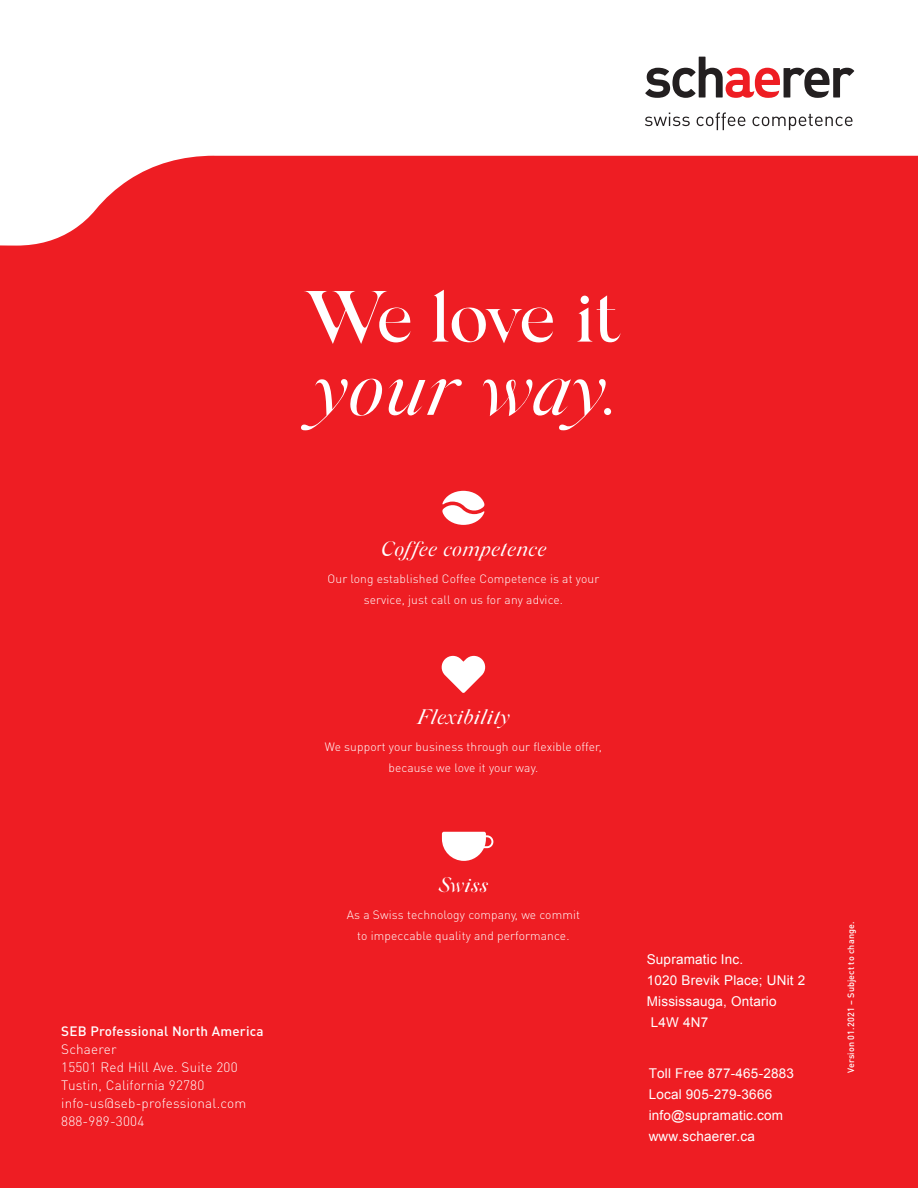
<style>
.page{position:relative;width:918px;height:1188px;background:#ee1d23}
.page>*{position:absolute;margin:0;border:0;box-sizing:border-box;transform-origin:0 0}
.t1{font:italic 77.4px "Silk Serif";color:#fff}
.t2{font:500 72.3px "Silk Serif";letter-spacing:-.025em;color:#fff}
.t3{font:italic 21px "Silk Serif";letter-spacing:.01em;color:#fff}
.t4{font:13.5px/21px "Arial";letter-spacing:.015em;color:#fff}
.t5{font:300 13.5px/18px "DIN Pro";letter-spacing:.015em;color:#fff}
.t6{font:500 13.5px "DIN Pro";letter-spacing:.015em;color:#fff}
.t7{font:300 12px/21px "DIN Pro";letter-spacing:.01em;color:#fff;text-align:center}
.t8{font:500 9px "DIN Pro";letter-spacing:.015em;color:#fff}
</style>
<div class="page">
<svg style="left:0;top:0;width:918px;height:246px;fill:#fff"></svg>
<svg style="left:645px;top:57px;width:209px;height:41px;background:#c0a8a9"></svg>
<svg style="left:645px;top:113px;width:45px;height:13px"></svg>
<svg style="left:697px;top:113px;width:48px;height:17px"></svg>
<svg style="left:752px;top:114px;width:101px;height:16px;background:#d4d3d3"></svg>
<svg style="left:442px;top:491px;width:43px;height:34px"></svg>
<svg style="left:441px;top:656px;width:45px;height:37px"></svg>
<svg style="left:442px;top:832px;width:51px;height:29px"></svg>
<h2 class="t2" style="left:306px;top:274px;width:317px">We love it</h2>
<h1 class="t1" style="left:312px;top:343px;width:304px">your way.</h1>
<p class="t6" style="left:61px;top:1022px;width:204px">SEB Professional North America</p>
<p class="t5" style="left:61px;top:1040px;width:186px">Schaerer<br>15501 Red Hill Ave. Suite 200<br>Tustin, California 92780 info-us@seb-professional.com<br>888-989-3004</p>
<h3 class="t3" style="left:380px;top:536px;width:168px">Coffee competence</h3>
<p class="t7" style="left:328px;top:568px;width:273px">Our long established Coffee Competence is at your service, just call on us for any advice.</p>
<h3 class="t3" style="left:417px;top:704px;width:94px">Flexibility</h3>
<p class="t7" style="left:325px;top:736px;width:278px">We support your business through our flexible offer, because we love it your way.</p>
<h3 class="t3" style="left:439px;top:872px;width:51px">Swiss</h3>
<p class="t7" style="left:347px;top:904px;width:235px">As a Swiss technology company, we commit to impeccable quality and performance.</p>
<p class="t4" style="left:647px;top:949px;width:160px">Supramatic Inc.<br>1020 Brevik Place; UNit 2<br>Mississauga, Ontario<br>L4W 4N7</p>
<p class="t4" style="left:649px;top:1063px;width:147px">Toll Free 877-465-2883<br>Local 905-279-3666 info@supramatic.com www.schaerer.ca</p>
<p class="t8" style="left:845px;top:1073px;width:153px;rotate:-90deg">Version 01.2021 – Subject to change.</p>
</div>
